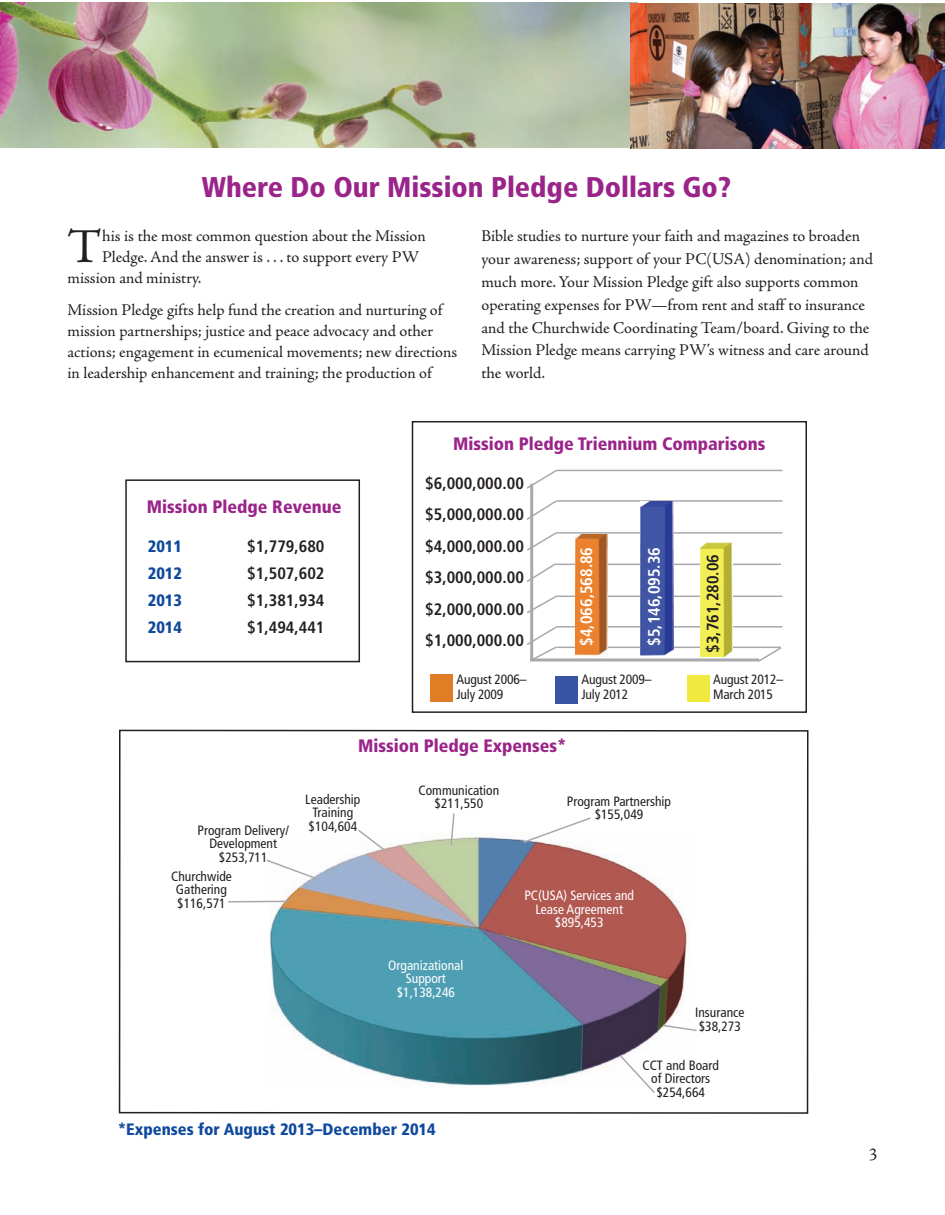
<style>
.page{position:relative;width:945px;height:1215px;background:#fff}
.page>*{position:absolute;margin:0;border:0;box-sizing:border-box;transform-origin:0 0}
.t1{font:48.75px "Adobe Jenson Pro";color:#231f20}
.t2{font:900 condensed 28.5px "Frutiger LT Std";color:#9a2489}
.t3{font:900 condensed 18px "Frutiger LT Std";color:#9a2489}
.t4{font:18px "Adobe Jenson Pro";color:#231f20}
.t5{font:16.5px/22.8px "Adobe Jenson Pro";letter-spacing:-.005em;color:#231f20}
.t6{font:700 condensed 16.5px/31.5px "Frutiger LT Std";color:#231f20;text-align:justify}
.t7{font:900 condensed 16.5px "Frutiger LT Std";color:#0f499d}
.t8{font:700 condensed 16.5px "Frutiger LT Std";color:#fff}
.t9{font:condensed 13.5px/13.5px "Frutiger LT Std";color:#231f20}
.t10{font:condensed 13.5px/13.5px "Frutiger LT Std";color:#fff;text-align:center}
</style>
<div class="page">
<div style="left:412px;top:421px;width:395px;height:292px;border:2px solid #231f20"></div>
<div style="left:555px;top:677px;width:23px;height:27px;background:#3954a4"></div>
<div style="left:688px;top:675px;width:22px;height:26px;background:#efea3d"></div>
<div style="left:125px;top:479px;width:235px;height:183px;border:2px solid #231f20"></div>
<div style="left:119px;top:730px;width:690px;height:384px;border:2px solid #231f20"></div>
<img style="left:0;top:3px;width:630px;height:144px">
<img style="left:630px;top:3px;width:315px;height:145px">
<img style="left:61px;top:47px;width:586px;height:102px">
<img style="left:270px;top:836px;width:418px;height:250px">
<div style="left:431px;top:674px;width:22px;height:27px;background:#e17d24"></div>
<hr style="left:530px;top:484px;width:3px;height:177px;background:#a8a9ad">
<hr style="left:530px;top:658px;width:229px;height:3px;background:#a8a9ad">
<hr style="left:557px;top:470px;width:225px;height:1px;background:#a8a9ad">
<hr style="left:557px;top:500px;width:225px;height:2px;background:#a8a9ad">
<hr style="left:557px;top:532px;width:225px;height:2px;background:#a8a9ad">
<hr style="left:555px;top:564px;width:226px;height:1px;background:#a8a9ad">
<hr style="left:557px;top:596px;width:225px;height:1px;background:#a8a9ad">
<hr style="left:557px;top:626px;width:225px;height:2px;background:#a8a9ad">
<hr style="left:557px;top:647px;width:224px;height:1px;background:#a8a9ad">
<svg style="left:527px;top:625px;width:32px;height:34px"></svg>
<svg style="left:527px;top:594px;width:32px;height:21px"></svg>
<svg style="left:527px;top:562px;width:30px;height:22px"></svg>
<svg style="left:527px;top:531px;width:32px;height:21px"></svg>
<svg style="left:526px;top:499px;width:32px;height:22px"></svg>
<svg style="left:527px;top:469px;width:32px;height:21px"></svg>
<svg style="left:757px;top:646px;width:25px;height:16px"></svg>
<img style="left:576px;top:535px;width:31px;height:121px">
<img style="left:641px;top:502px;width:32px;height:154px">
<img style="left:701px;top:542px;width:32px;height:115px">
<svg style="left:522px;top:817px;width:70px;height:27px"></svg>
<svg style="left:661px;top:1024px;width:36px;height:8px"></svg>
<svg style="left:619px;top:1054px;width:38px;height:39px"></svg>
<svg style="left:450px;top:813px;width:6px;height:34px"></svg>
<svg style="left:356px;top:830px;width:31px;height:23px"></svg>
<svg style="left:266px;top:858px;width:52px;height:23px"></svg>
<hr style="left:228px;top:901px;width:61px;height:2px;background:#a8a9ad">
<h2 class="t2" style="left:202px;top:176px;width:531px">Where Do Our Mission Pledge Dollars Go?</h2>
<h1 class="t1" style="left:68px;top:228px;width:36px">T</h1>
<p class="t5" style="left:102px;top:227px;width:325px">his is the most common question about the Mission</p>
<p class="t5" style="left:102px;top:248px;width:318px">Pledge. And the answer is . . . to support every PW</p>
<p class="t5" style="left:68px;top:269px;width:135px">mission and ministry.</p>
<p class="t5" style="left:68px;top:301px;width:391px;line-height:21px">Mission Pledge gifts help fund the creation and nurturing of mission partnerships; justice and peace advocacy and other actions; engagement in ecumenical movements; new directions in leadership enhancement and training; the production of</p>
<p class="t5" style="left:482px;top:227px;width:393px">Bible studies to nurture your faith and magazines to broaden your awareness; support of your PC(USA) denomination; and much more. Your Mission Pledge gift also supports common operating expenses for PW—from rent and staff to insurance and the Churchwide Coordinating Team/board. Giving to the Mission Pledge means carrying PW’s witness and care around the world.</p>
<p class="t3" style="left:147px;top:500px;width:196px">Mission Pledge Revenue</p>
<p class="t7" style="left:148px;top:539px;width:36px">2011</p>
<p class="t6" style="left:247px;top:532px;width:79px">$1,779,680</p>
<p class="t7" style="left:148px;top:566px;width:36px">2012</p>
<p class="t6" style="left:247px;top:559px;width:79px">$1,507,602</p>
<p class="t7" style="left:148px;top:593px;width:36px">2013</p>
<p class="t6" style="left:247px;top:586px;width:79px">$1,381,934</p>
<p class="t7" style="left:148px;top:620px;width:36px">2014</p>
<p class="t6" style="left:247px;top:613px;width:79px">$1,494,441</p>
<p class="t3" style="left:453px;top:437px;width:314px">Mission Pledge Triennium Comparisons</p>
<p class="t6" style="left:425px;top:468px;width:100px">$6,000,000.00 $5,000,000.00 $4,000,000.00 $3,000,000.00 $2,000,000.00 $1,000,000.00</p>
<p class="t9" style="left:457px;top:673px;width:71px;line-height:15px">August 2006–<br>July 2009</p>
<p class="t9" style="left:582px;top:673px;width:71px;line-height:15px">August 2009–<br>July 2012</p>
<p class="t9" style="left:713px;top:673px;width:71px;line-height:15px">August 2012–<br>March 2015</p>
<p class="t8" style="left:580px;top:646px;width:100px;rotate:-90deg">$4,066,568.86</p>
<p class="t8" style="left:647px;top:646px;width:100px;rotate:-90deg">$5,146,095.36</p>
<p class="t6" style="left:698px;top:653px;width:100px;rotate:-90deg">$3,761,280.06</p>
<p class="t3" style="left:358px;top:739px;width:210px">Mission Pledge Expenses*</p>
<p class="t9" style="left:198px;top:825px;width:93px;text-align:center">Program Delivery/<br>Development $253,711</p>
<p class="t9" style="left:171px;top:870px;width:62px;text-align:center">Churchwide<br>Gathering $116,571</p>
<p class="t9" style="left:305px;top:793px;width:57px">Leadership<br>Training $104,604</p>
<p class="t9" style="left:419px;top:784px;width:82px;text-align:center">Communication $211,550</p>
<p class="t10" style="left:388px;top:959px;width:77px">Organizational<br>Support $1,138,246</p>
<p class="t7" style="left:118px;top:1122px;width:320px">*Expenses for August 2013–December 2014</p>
<p class="t9" style="left:567px;top:795px;width:106px;text-align:center">Program Partnership $155,049</p>
<p class="t10" style="left:524px;top:890px;width:111px">PC(USA) Services and<br>Lease Agreement $895,453</p>
<p class="t9" style="left:695px;top:1007px;width:51px">Insurance $38,273</p>
<p class="t9" style="left:642px;top:1060px;width:78px;text-align:center">CCT and Board of Directors $254,664</p>
<p class="t4" style="left:869px;top:1148px;width:10px">3</p>
</div>
